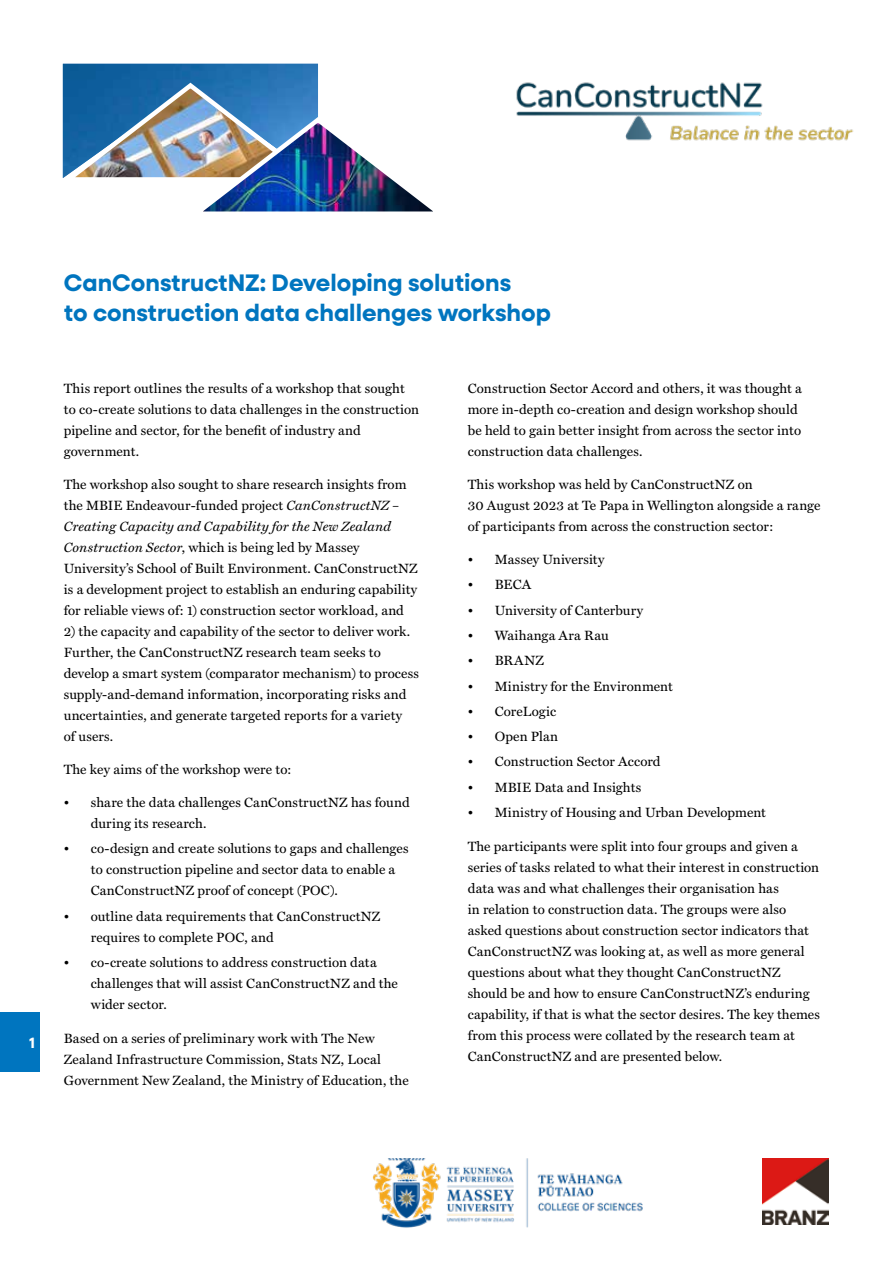
<style>
.page{position:relative;width:893px;height:1263px;background:#fff}
.page>*{position:absolute;margin:0;border:0;box-sizing:border-box;transform-origin:0 0}
.t1{font:700 24px/30px "Neulis Sans";color:#0075bf}
.t2{font:700 15px "Neulis Sans";color:#fff}
.t3{font:13.5px/21px "Miller Text";letter-spacing:.01em;color:#000}
.s1{font-style:italic}
</style>
<div class="page">
<div style="left:0;top:1012px;width:39px;height:59px;background:#0075bf"></div>
<img style="left:762px;top:1158px;width:66px;height:66px">
<img style="left:372px;top:1158px;width:271px;height:70px">
<img style="left:62px;top:64px;width:371px;height:148px">
<img style="left:516px;top:82px;width:338px;height:59px">
<p class="t2" style="left:29px;top:1031px;width:7px">1</p>
<h1 class="t1" style="left:64px;top:266px;width:489px">CanConstructNZ: Developing solutions<br>to construction data challenges workshop</h1>
<p class="t3" style="left:64px;top:377px;width:357px">This report outlines the results of a workshop that sought to co-create solutions to data challenges in the construction pipeline and sector, for the benefit of industry and government.</p>
<p class="t3" style="left:64px;top:473px;width:355px">The workshop also sought to share research insights from the MBIE Endeavour-funded project <span class="s1">CanConstructNZ – Creating Capacity and Capability for the New Zealand Construction Sector</span>, which is being led by Massey University’s School of Built Environment. CanConstructNZ is a development project to establish an enduring capability for reliable views of: 1) construction sector workload, and</p>
<p class="t3" style="left:64px;top:620px;width:357px">2) the capacity and capability of the sector to deliver work.<br>Further, the CanConstructNZ research team seeks to develop a smart system (comparator mechanism) to process supply-and-demand information, incorporating risks and uncertainties, and generate targeted reports for a variety<br>of users.</p>
<p class="t3" style="left:64px;top:758px;width:229px">The key aims of the workshop were to:</p>
<p class="t3" style="left:91px;top:791px;width:321px;text-indent:-27px">• share the data challenges CanConstructNZ has found during its research.</p>
<p class="t3" style="left:91px;top:837px;width:319px;text-indent:-27px">• co-design and create solutions to gaps and challenges to construction pipeline and sector data to enable a<br>CanConstructNZ proof of concept (POC).</p>
<p class="t3" style="left:91px;top:905px;width:291px;text-indent:-27px">• outline data requirements that CanConstructNZ requires to complete POC, and</p>
<p class="t3" style="left:91px;top:951px;width:309px;text-indent:-27px">• co-create solutions to address construction data challenges that will assist CanConstructNZ and the wider sector.</p>
<p class="t3" style="left:64px;top:1027px;width:346px">Based on a series of preliminary work with The New<br>Zealand Infrastructure Commission, Stats NZ, Local<br>Government New Zealand, the Ministry of Education, the</p>
<p class="t3" style="left:468px;top:377px;width:336px">Construction Sector Accord and others, it was thought a more in-depth co-creation and design workshop should be held to gain better insight from across the sector into construction data challenges.</p>
<p class="t3" style="left:468px;top:473px;width:354px">This workshop was held by CanConstructNZ on<br>30 August 2023 at Te Papa in Wellington alongside a range of participants from across the construction sector:</p>
<p class="t3" style="left:468px;top:548px;width:138px">• Massey University</p>
<p class="t3" style="left:468px;top:573px;width:65px">• BECA</p>
<p class="t3" style="left:468px;top:599px;width:177px">• University of Canterbury</p>
<p class="t3" style="left:468px;top:624px;width:143px">• Waihanga Ara Rau</p>
<p class="t3" style="left:468px;top:649px;width:78px">• BRANZ</p>
<p class="t3" style="left:468px;top:674px;width:206px">• Ministry for the Environment</p>
<p class="t3" style="left:468px;top:700px;width:90px">• CoreLogic</p>
<p class="t3" style="left:468px;top:725px;width:92px">• Open Plan</p>
<p class="t3" style="left:468px;top:750px;width:194px">• Construction Sector Accord</p>
<p class="t3" style="left:468px;top:775px;width:175px">• MBIE Data and Insights</p>
<p class="t3" style="left:468px;top:801px;width:300px">• Ministry of Housing and Urban Development</p>
<p class="t3" style="left:468px;top:834px;width:354px">The participants were split into four groups and given a series of tasks related to what their interest in construction data was and what challenges their organisation has<br>in relation to construction data. The groups were also asked questions about construction sector indicators that CanConstructNZ was looking at, as well as more general questions about what they thought CanConstructNZ should be and how to ensure CanConstructNZ’s enduring capability, if that is what the sector desires. The key themes from this process were collated by the research team at CanConstructNZ and are presented below.</p>
</div>
